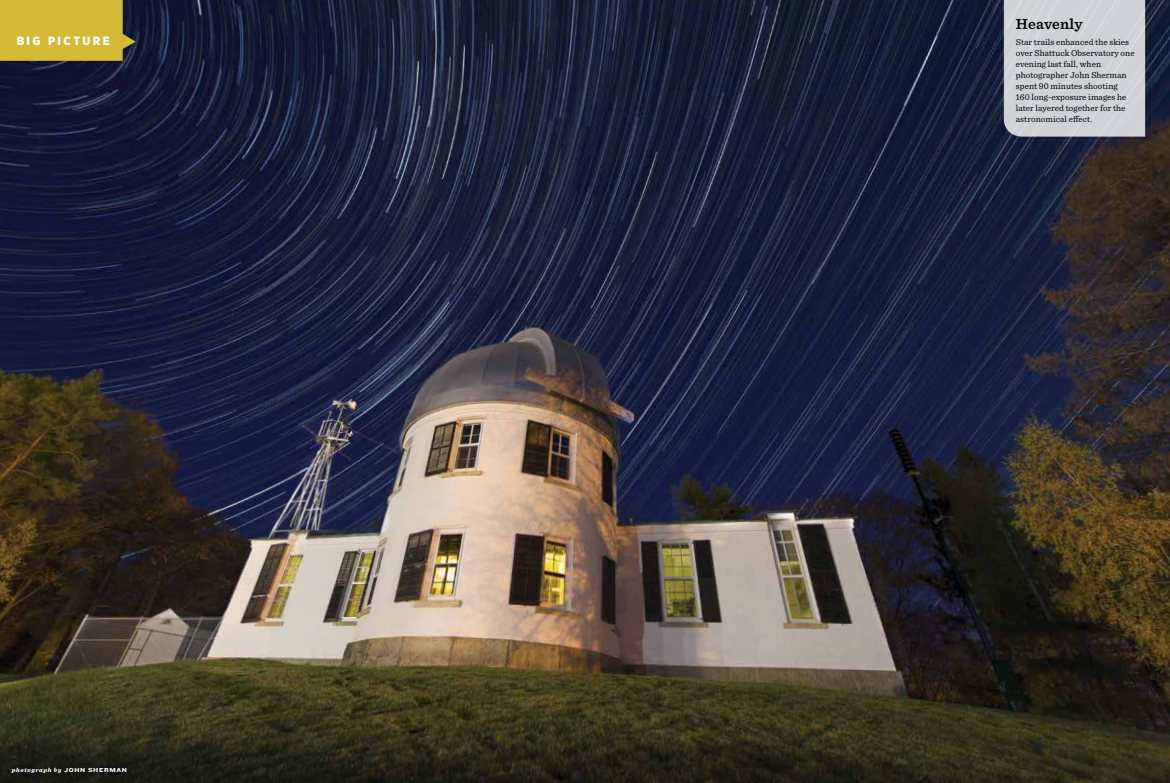
<style>
.page{position:relative;width:1170px;height:783px;background:#fff}
.page>*{position:absolute;margin:0;border:0;box-sizing:border-box;transform-origin:0 0}
.t1{font:600 15.3px "Sentinel";letter-spacing:.01em;color:#000}
.t2{font:900 12px "Gotham Narrow";letter-spacing:.2em;color:#fff}
.t3{font:9px/11px "Sentinel";letter-spacing:.005em;color:#000}
.t4{font:italic 900 6px "Sentinel";letter-spacing:.1em;color:#fff}
.s1{font-family:"Knockout HTF53 Heviweight";font-weight:400;font-style:normal}
</style>
<div class="page">
<img style="left:0;top:0;width:1170px;height:783px">
<svg style="left:0;top:0;width:136px;height:61px;background:#c2ab35"></svg>
<div style="left:1004px;top:0;width:141px;height:137px;background:#cfd1d6"></div>
<div style="left:6px;top:763px;width:126px;height:15px;background:#17190f"></div>
<h2 class="t2" style="left:17px;top:33px;width:94px">BIG PICTURE</h2>
<p class="t4" style="left:12px;top:765px;width:117px">photograph by <span class="s1">JOHN SHERMAN</span></p>
<h1 class="t1" style="left:1016px;top:12px;width:68px">Heavenly</h1>
<p class="t3" style="left:1016px;top:36px;width:120px">Star trails enhanced the skies over Shattuck Observatory one evening last fall, when photographer John Sherman spent 90 minutes shooting<br>160 long-exposure images he later layered together for the astronomical effect.</p>
</div>
